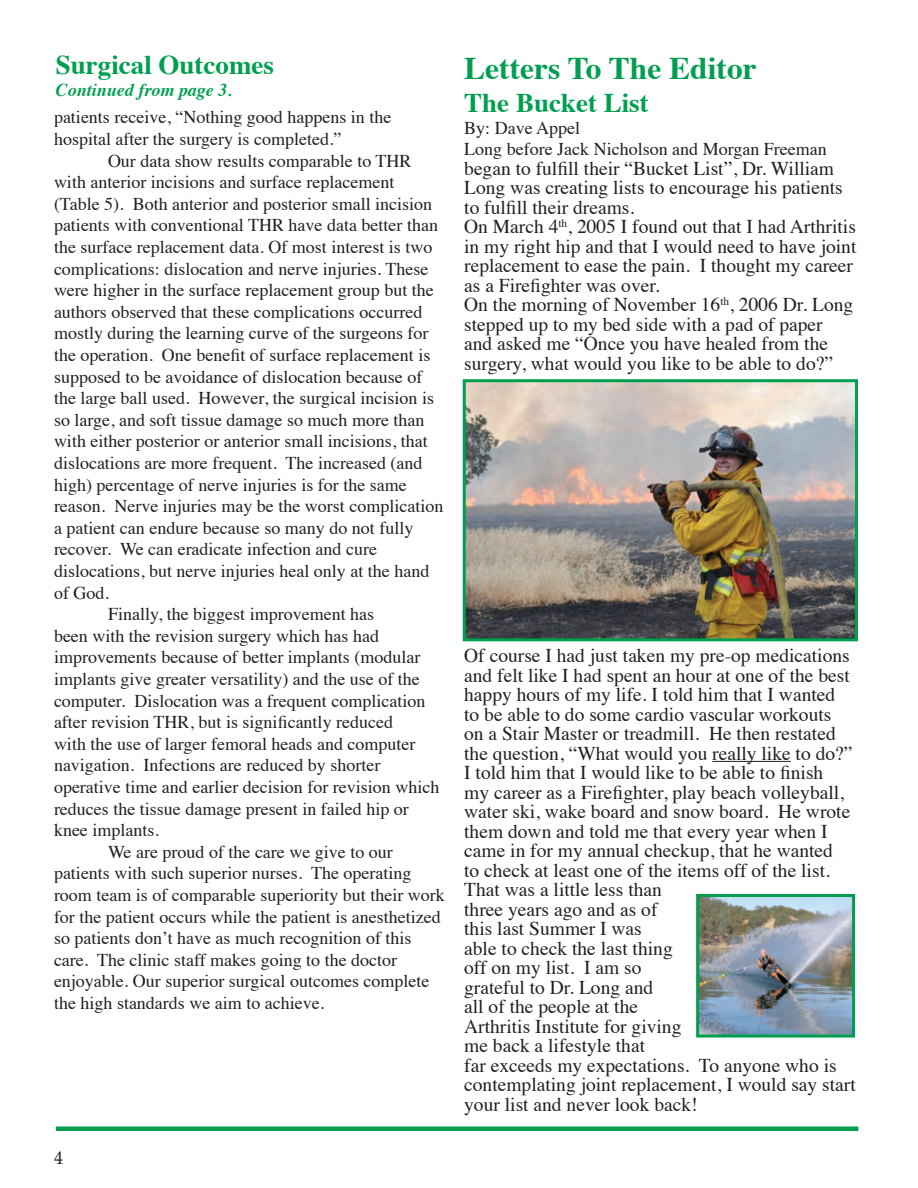
<style>
.page{position:relative;width:918px;height:1188px;background:#fff}
.page>*{position:absolute;margin:0;border:0;box-sizing:border-box;transform-origin:0 0}
.t1{font:700 31.5px "Times";color:#009f4f}
.t2{font:700 27px "Times";color:#009f4f}
.t3{font:19.5px/19.5px "Times";color:#231f20}
.t4{font:18px/21.6px "Times";color:#231f20}
.t5{font:italic 700 18px "Times";color:#009f4f}
.t6{font:18px "Palatino";color:#231f20}
</style>
<div class="page">
<div style="left:56px;top:1126px;width:802px;height:5px;background:#009f4f"></div>
<hr style="left:712px;top:761px;width:79px;height:1px;background:#231f20">
<img style="left:467px;top:383px;width:387px;height:254px">
<div style="left:463px;top:379px;width:395px;height:262px;border:3px solid #009f4f"></div>
<img style="left:700px;top:898px;width:151px;height:136px">
<div style="left:696px;top:894px;width:159px;height:144px;border:3px solid #009f4f"></div>
<h2 class="t2" style="left:56px;top:39px;width:220px">Surgical Outcomes</h2>
<p class="t5" style="left:56px;top:73px;width:178px">Continued from page 3.</p>
<p class="t4" style="left:54px;top:105px;width:339px">patients receive, “Nothing good happens in the hospital after the surgery is completed.”</p>
<p class="t4" style="left:108px;top:148px;width:305px">Our data show results comparable to THR</p>
<p class="t4" style="left:54px;top:170px;width:342px">with anterior incisions and surface replacement</p>
<p class="t4" style="left:54px;top:191px;width:380px">(Table 5). Both anterior and posterior small incision</p>
<p class="t4" style="left:54px;top:213px;width:386px">patients with conventional THR have data better than</p>
<p class="t4" style="left:54px;top:235px;width:380px">the surface replacement data. Of most interest is two</p>
<p class="t4" style="left:54px;top:256px;width:376px">complications: dislocation and nerve injuries. These</p>
<p class="t4" style="left:54px;top:278px;width:381px">were higher in the surface replacement group but the</p>
<p class="t4" style="left:54px;top:299px;width:370px">authors observed that these complications occurred</p>
<p class="t4" style="left:54px;top:321px;width:376px">mostly during the learning curve of the surgeons for</p>
<p class="t4" style="left:54px;top:343px;width:378px">the operation. One benefit of surface replacement is</p>
<p class="t4" style="left:54px;top:364px;width:370px">supposed to be avoidance of dislocation because of</p>
<p class="t4" style="left:54px;top:386px;width:382px">the large ball used. However, the surgical incision is</p>
<p class="t4" style="left:54px;top:407px;width:372px">so large, and soft tissue damage so much more than</p>
<p class="t4" style="left:54px;top:429px;width:375px">with either posterior or anterior small incisions, that</p>
<p class="t4" style="left:54px;top:451px;width:370px">dislocations are more frequent. The increased (and</p>
<p class="t4" style="left:54px;top:472px;width:354px">high) percentage of nerve injuries is for the same</p>
<p class="t4" style="left:54px;top:494px;width:391px">reason. Nerve injuries may be the worst complication</p>
<p class="t4" style="left:54px;top:515px;width:361px">a patient can endure because so many do not fully</p>
<p class="t4" style="left:54px;top:537px;width:325px">recover. We can eradicate infection and cure</p>
<p class="t4" style="left:54px;top:559px;width:377px">dislocations, but nerve injuries heal only at the hand</p>
<p class="t4" style="left:54px;top:580px;width:56px">of God.</p>
<p class="t4" style="left:108px;top:602px;width:268px">Finally, the biggest improvement has</p>
<p class="t4" style="left:54px;top:623px;width:327px">been with the revision surgery which has had</p>
<p class="t4" style="left:54px;top:645px;width:368px">improvements because of better implants (modular</p>
<p class="t4" style="left:54px;top:667px;width:367px">implants give greater versatility) and the use of the</p>
<p class="t4" style="left:54px;top:688px;width:373px">computer. Dislocation was a frequent complication</p>
<p class="t4" style="left:54px;top:710px;width:341px">after revision THR, but is significantly reduced</p>
<p class="t4" style="left:54px;top:731px;width:363px">with the use of larger femoral heads and computer</p>
<p class="t4" style="left:54px;top:753px;width:328px">navigation. Infections are reduced by shorter</p>
<p class="t4" style="left:54px;top:775px;width:387px">operative time and earlier decision for revision which</p>
<p class="t4" style="left:54px;top:796px;width:356px">reduces the tissue damage present in failed hip or</p>
<p class="t4" style="left:54px;top:818px;width:106px">knee implants.</p>
<p class="t4" style="left:108px;top:839px;width:286px">We are proud of the care we give to our</p>
<p class="t4" style="left:54px;top:861px;width:359px">patients with such superior nurses. The operating</p>
<p class="t4" style="left:54px;top:883px;width:392px">room team is of comparable superiority but their work</p>
<p class="t4" style="left:54px;top:904px;width:388px">for the patient occurs while the patient is anesthetized</p>
<p class="t4" style="left:54px;top:926px;width:359px">so patients don’t have as much recognition of this</p>
<p class="t4" style="left:54px;top:947px;width:345px">care. The clinic staff makes going to the doctor</p>
<p class="t4" style="left:54px;top:969px;width:377px">enjoyable. Our superior surgical outcomes complete</p>
<p class="t4" style="left:54px;top:991px;width:272px">the high standards we aim to achieve.</p>
<p class="t6" style="left:54px;top:1143px;width:10px">4</p>
<h1 class="t1" style="left:464px;top:38px;width:294px">Letters To The Editor</h1>
<h2 class="t2" style="left:464px;top:77px;width:186px">The Bucket List</h2>
<p class="t4" style="left:464px;top:115px;width:364px">By: Dave Appel<br>Long before Jack Nicholson and Morgan Freeman</p>
<p class="t3" style="left:464px;top:157px;width:394px">began to fulfill their “Bucket List”, Dr. William Long was creating lists to encourage his patients to fulfill their dreams.<br>On March 4<sup>th</sup>, 2005 I found out that I had Arthritis in my right hip and that I would need to have joint replacement to ease the pain. I thought my career as a Firefighter was over.<br>On the morning of November 16<sup>th</sup>, 2006 Dr. Long stepped up to my bed side with a pad of paper<br>and asked me “Once you have healed from the surgery, what would you like to be able to do?”</p>
<p class="t3" style="left:464px;top:644px;width:393px">Of course I had just taken my pre-op medications and felt like I had spent an hour at one of the best happy hours of my life. I told him that I wanted<br>to be able to do some cardio vascular workouts<br>on a Stair Master or treadmill. He then restated the question, “What would you really like to do?” I told him that I would like to be able to finish<br>my career as a Firefighter, play beach volleyball, water ski, wake board and snow board. He wrote them down and told me that every year when I came in for my annual checkup, that he wanted<br>to check at least one of the items off of the list.<br>That was a little less than<br>three years ago and as of<br>this last Summer I was<br>able to check the last thing<br>off on my list. I am so<br>grateful to Dr. Long and<br>all of the people at the<br>Arthritis Institute for giving<br>me back a lifestyle that<br>far exceeds my expectations. To anyone who is contemplating joint replacement, I would say start your list and never look back!</p>
</div>
